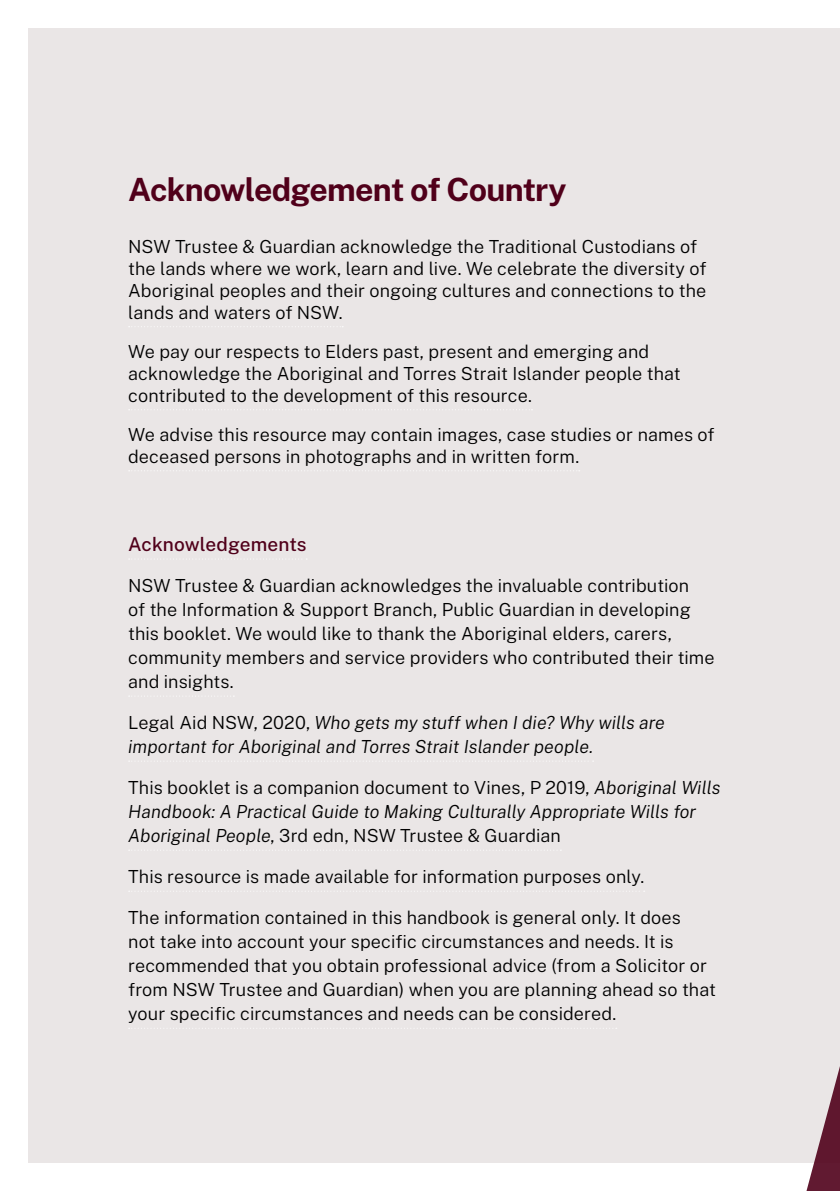
<style>
.page{position:relative;width:840px;height:1191px;background:#fff}
.page>*{position:absolute;margin:0;border:0;box-sizing:border-box;transform-origin:0 0}
._03_Heading_16pt_Bol{font:700 32px "Public Sans";letter-spacing:-.025em;color:#50001a}
.TOC_level_2{font:500 19px "Public Sans";letter-spacing:.005em;color:#50001a}
.TOC_level_2-2{font:300 18px/24px "Public Sans";letter-spacing:.005em;color:#000}
.TOC_level_2-3{font:italic 300 18px/24px "Public Sans";letter-spacing:.005em;color:#000}
.s1{font-style:normal}
</style>
<div class="page">
<div style="left:28px;top:28px;width:811px;height:1134px;background:#e7e3e2"></div>
<svg style="left:799px;top:1070px;width:40px;height:121px"></svg>
<svg style="left:129px;top:326px;width:214px;height:1px"></svg>
<svg style="left:129px;top:409px;width:403px;height:1px"></svg>
<svg style="left:129px;top:470px;width:450px;height:1px"></svg>
<svg style="left:129px;top:558px;width:178px;height:1px"></svg>
<p class="_03_Heading_16pt_Bol" style="left:128px;top:165px;width:439px">Acknowledgement of Country</p>
<p class="TOC_level_2-2" style="left:128px;top:234px;width:579px;line-height:22px">NSW Trustee &amp; Guardian acknowledge the Traditional Custodians of the lands where we work, learn and live. We celebrate the diversity of Aboriginal peoples and their ongoing cultures and connections to the lands and waters of NSW.</p>
<p class="TOC_level_2-2" style="left:128px;top:339px;width:554px;line-height:22px">We pay our respects to Elders past, present and emerging and acknowledge the Aboriginal and Torres Strait Islander people that contributed to the development of this resource.</p>
<p class="TOC_level_2-2" style="left:128px;top:422px;width:587px;line-height:22px">We advise this resource may contain images, case studies or names of deceased persons in photographs and in written form.</p>
<p class="TOC_level_2" style="left:128px;top:530px;width:180px">Acknowledgements</p>
<p class="TOC_level_2-2" style="left:128px;top:572px;width:587px">NSW Trustee &amp; Guardian acknowledges the invaluable contribution<br>of the Information &amp; Support Branch, Public Guardian in developing this booklet. We would like to thank the Aboriginal elders, carers, community members and service providers who contributed their time and insights.</p>
<p class="TOC_level_2-3" style="left:128px;top:710px;width:538px"><span class="s1">Legal Aid NSW, 2020,</span> Who gets my stuff when I die? Why wills are important for Aboriginal and Torres Strait Islander people.</p>
<p class="TOC_level_2-3" style="left:128px;top:775px;width:593px"><span class="s1">This booklet is a companion document to Vines, P 2019,</span> Aboriginal Wills<br>Handbook: A Practical Guide to Making Culturally Appropriate Wills for<br>Aboriginal People<span class="s1">, 3rd edn, NSW Trustee &amp; Guardian</span></p>
<p class="TOC_level_2-2" style="left:128px;top:863px;width:517px">This resource is made available for information purposes only.</p>
<p class="TOC_level_2-2" style="left:128px;top:904px;width:589px">The information contained in this handbook is general only. It does<br>not take into account your specific circumstances and needs. It is recommended that you obtain professional advice (from a Solicitor or from NSW Trustee and Guardian) when you are planning ahead so that your specific circumstances and needs can be considered.</p>
</div>
